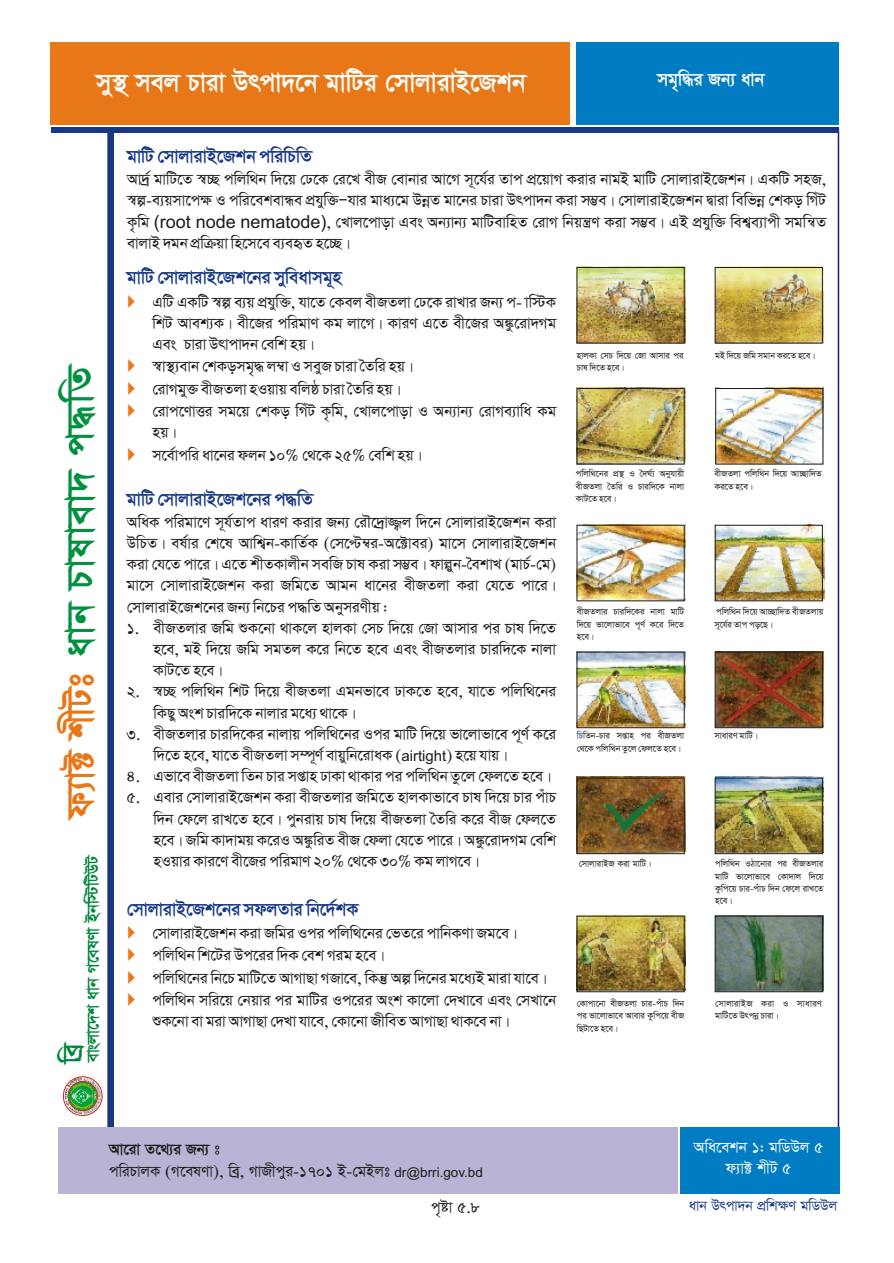
<style>
.page{position:relative;width:894px;height:1263px;background:#fff}
.page>*{position:absolute;margin:0;border:0;box-sizing:border-box;transform-origin:0 0}
.t1{font:700 45px "Sutonny MJ";color:#009140}
.t2{font:700 30px "Sutonny MJ";color:#fff}
.t3{font:700 30px "Sutonny MJ";color:#00853d}
.t4{font:700 21px "Sutonny MJ";color:#173885}
.t5{font:700 21px "Sutonny MJ";color:#fff}
.t6{font:700 19.5px "Sutonny MJ";color:#00853d}
.t7{font:18px/21.1px "Sutonny MJ";color:#1f1a17}
.t8{font:18px/21.1px "Sutonny MJ";color:#fff;text-align:center}
.t9{font:16.5px "Sutonny MJ";color:#173885}
.t10{font:10.5px/12.3px "Sutonny MJ";color:#1f1a17}
.t11{font:10.5px/12.3px "Sutonny MJ";letter-spacing:.02em;color:#1f1a17}
.s1{font-family:"Arial"}
.s2{color:#e87817}
.s3{font-family:"Arial";font-size:15px}
.s4{color:#173885}
.s5{font-weight:700}
.s6{font-family:"Arial";font-size:13.5px}
</style>
<div class="page">
<div style="left:51px;top:42px;width:519px;height:83px;background:#e87817"></div>
<div style="left:577px;top:42px;width:262px;height:83px;background:#007dc2"></div>
<div style="left:51px;top:127px;width:788px;height:6px;background:#173885"></div>
<div style="left:108px;top:129px;width:6px;height:998px;background:#173885"></div>
<div style="left:59px;top:1127px;width:620px;height:67px;background:#bab3d6"></div>
<div style="left:680px;top:1127px;width:159px;height:67px;background:#007dc2"></div>
<div style="left:63px;top:1076px;width:40px;height:40px;border:1px solid #d9261c;border-radius:50%"></div>
<svg style="left:65px;top:1077px;width:36px;height:37px"></svg>
<img style="left:577px;top:266px;width:108px;height:75px">
<img style="left:715px;top:266px;width:109px;height:77px">
<img style="left:577px;top:387px;width:108px;height:75px">
<img style="left:716px;top:387px;width:108px;height:77px">
<img style="left:577px;top:524px;width:108px;height:75px">
<img style="left:716px;top:524px;width:108px;height:77px">
<img style="left:577px;top:651px;width:108px;height:75px">
<img style="left:715px;top:651px;width:110px;height:77px">
<img style="left:577px;top:777px;width:109px;height:77px">
<img style="left:715px;top:777px;width:109px;height:77px">
<img style="left:577px;top:915px;width:108px;height:75px">
<img style="left:715px;top:915px;width:109px;height:77px">
<div style="left:577px;top:267px;width:108px;height:76px;border:1px solid #1f1a17"></div>
<div style="left:715px;top:267px;width:108px;height:76px;border:1px solid #1f1a17"></div>
<div style="left:577px;top:388px;width:108px;height:76px;border:1px solid #1f1a17"></div>
<div style="left:715px;top:388px;width:108px;height:76px;border:1px solid #1f1a17"></div>
<div style="left:577px;top:525px;width:108px;height:76px;border:1px solid #1f1a17"></div>
<div style="left:715px;top:525px;width:108px;height:76px;border:1px solid #1f1a17"></div>
<div style="left:577px;top:652px;width:108px;height:76px;border:1px solid #1f1a17"></div>
<div style="left:715px;top:652px;width:108px;height:76px;border:1px solid #1f1a17"></div>
<div style="left:577px;top:778px;width:108px;height:76px;border:1px solid #1f1a17"></div>
<div style="left:715px;top:778px;width:108px;height:76px;border:1px solid #1f1a17"></div>
<div style="left:577px;top:916px;width:108px;height:76px;border:1px solid #1f1a17"></div>
<div style="left:715px;top:916px;width:108px;height:76px;border:1px solid #1f1a17"></div>
<h2 class="t2" style="left:96px;top:68px;width:431px">MY¯’ MEJ PVIV DRCV`‡B GVWUI †MVJVIVB‡RKB</h2>
<p class="t5" style="left:658px;top:70px;width:108px">MG„W×I RB¨ AVB</p>
<p class="t4" style="left:127px;top:146px;width:186px">GVWU †MVJVIVB‡RKB CWIWPWZ</p>
<p class="t7" style="left:127px;top:169px;width:703px;text-align:justify">AV`ª© GVWU‡Z ¯^”Q CWJW_B W`‡Q †X‡K †I‡L EXR †EVBVI AV‡M M~‡H©I ZVC CÖ‡QVM KIVI BVGB GVWU †MVJVIVB‡RKB| GKWU MNR, ¯^Í-E¨QMV‡C¶ I CWI‡EKEVÜE CÖHYW³ÑHVI GVA¨‡G DBŒZ GV‡BI PVIV DRCV`B KIV M¤¢E| †MVJVIVB‡RKB ØVIV WEWFBŒ †KKO WMUU K…WG <span class="s1">(root node nematode)</span>, †LVJ‡CVOV GES AB¨VB¨ GVWUEVWNZ †IVM WBQŠ¿Y KIV M¤¢E| GB CÖHYW³ WEK¦E¨VCX MGWŠ^Z EVJVB `GB CÖWΜQV WN‡M‡E E¨EÜZ N‡”Q|</p>
<h1 class="t1" style="left:58px;top:818px;width:459px;rotate:-90deg"><span class="s2">D¨V± KXUT</span> AVB PVLVEV` C×WZ</h1>
<p class="t6" style="left:84px;top:1062px;width:208px;rotate:-90deg">EVSJV‡`K AVB M‡ELYV BBW÷WUDU</p>
<h2 class="t3" style="left:57px;top:1063px;width:36px;rotate:-90deg">WEª</h2>
<p class="t4" style="left:127px;top:267px;width:220px">GVWU †MVJVIVB‡RK‡BI MYWEAVMG~N</p>
<p class="t7" style="left:152px;top:291px;width:405px;line-height:21.9px">GWU GKWU ¯^Í E¨Q CÖHYW³, HV‡Z †KEJ EXRZJV †X‡K IVLVI RB¨ C-VW÷K WKU AVEK¨K| EX‡RI CWIGVY KG JV‡M| KVIY G‡Z EX‡RI A¼Z‡IV`MG GES PVIV DRVCV`B †EWK NQ|<br>¯^V¯’¨EVB †KKOMG„× J¤^V I MEYR PVIV ˆZWI NQ|<br>†IVMGY³ EXRZJV NIQVQ EWJÔ PVIV ˆZWI NQ|<br>†IVC‡YVËI MG‡Q †KKO WMUU K…WG, †LVJ‡CVOV I AB¨VB¨ †IVME¨VWA KG NQ|<br>M‡E©VCWI AV‡BI DJB 10% †_‡K 25% †EWK NQ|</p>
<p class="t4" style="left:127px;top:489px;width:188px">GVWU †MVJVIVB‡RK‡BI C×WZ</p>
<p class="t7" style="left:127px;top:512px;width:431px;text-align:justify">AWAK CWIGV‡Y M~H©ZVC AVIY KIVI RB¨ †IŠ‡`ªV¾¡J W`‡B †MVJVIVB‡RKB KIV DWPZ| EL©VI †K‡L AVWK¦B-KVWZ©K (†M‡Þ¤^I-A‡±VEI) GV‡M †MVJVIVB‡RKB KIV †H‡Z CV‡I| G‡Z KXZKVJXB MEWR PVL KIV M¤¢E| DVÊYB-ˆEKVL (GVP©-†G)<br>GV‡M †MVJVIVB‡RKB KIV RWG‡Z AVGB AV‡BI EXRZJV KIV †H‡Z CV‡I| †MVJVIVB‡RK‡BI RB¨ WB‡PI C×WZ ABYMIYXQ :</p>
<p class="t7" style="left:153px;top:618px;width:404px;text-align:justify;text-indent:-26px">1. EXRZJVI RWG ÏK‡BV _VK‡J NVJKV †MP W`‡Q †RV AVMVI CI PVL W`‡Z N‡E, GB W`‡Q RWG MGZJ K‡I WB‡Z N‡E GES EXRZJVI PVIW`‡K BVJV KVU‡Z N‡E|</p>
<p class="t7" style="left:153px;top:681px;width:404px;text-indent:-26px">2. ¯^”Q CWJW_B WKU W`‡Q EXRZJV GGBFV‡E XVK‡Z N‡E, HV‡Z CWJW_‡BI<br>WKQYASK PVIW`‡K BVJVI G‡A¨ _V‡K|</p>
<p class="t7" style="left:153px;top:724px;width:404px;text-indent:-26px">3. EXRZJVI PVIW`‡KI BVJVQ CWJW_‡BI ICI GVWU W`‡Q FV‡JVFV‡E C~Y© K‡I<br>W`‡Z N‡E, HV‡Z EXRZJV M¤Ú~Y© EVQYWB‡IVAK (<span class="s3">airtight</span>) N‡Q HVQ|</p>
<p class="t7" style="left:127px;top:766px;width:426px">4. GFV‡E EXRZJV WZB PVI MßVN XVKV _VKVI CI CWJW_B ZZ‡J †DJ‡Z N‡E|</p>
<p class="t7" style="left:153px;top:787px;width:404px;text-align:justify;text-indent:-26px">5. GEVI †MVJVIVB‡RKB KIV EXRZJVI RWG‡Z NVJKVFV‡E PVL W`‡Q PVI CUVP W`B †D‡J IVL‡Z N‡E| CYBIVQ PVL W`‡Q EXRZJV ˆZWI K‡I EXR †DJ‡Z N‡E| RWG KV`VGQ K‡II A¼ZWIZ EXR †DJV †H‡Z CV‡I| A¼Z‡IV`MG †EWK NIQVI KVI‡Y EX‡RI CWIGVY 20% †_‡K 30% KG JVM‡E|</p>
<p class="t4" style="left:127px;top:899px;width:233px">†MVJVIVB‡RK‡BI MDJZVI WB‡`©KK</p>
<p class="t7" style="left:152px;top:922px;width:405px;line-height:22px">†MVJVIVB‡RKB KIV RWGI ICI CWJW_‡BI †FZ‡I CVWBKYV RG‡E| CWJW_B WK‡UI DC‡II W`K †EK MIG N‡E|<br>CWJW_‡BI WB‡P GVWU‡Z AVMVQV MRV‡E, WKŠ‘AÍ W`‡BI G‡A¨B GVIV HV‡E| CWJW_B MWI‡Q †BQVI CI GVWUI IC‡II ASK KV‡JV †`LV‡E GES †MLV‡B ÏK‡BV EV GIV AVMVQV †`LV HV‡E, †KV‡BV RXWEZ AVMVQV _VK‡E BV|</p>
<p class="t10" style="left:577px;top:349px;width:108px">NVJKV †MP W`‡Q †RV AVMVI CI<br>PVL W`‡Z N‡E|</p>
<p class="t10" style="left:715px;top:349px;width:102px">GB W`‡Q RWG MGVB KI‡Z N‡E|</p>
<p class="t10" style="left:576px;top:468px;width:110px;text-align:justify">CWJW_‡BI CÖ¯’ I ˆ`N©¨ ABYHVQX EXRZJV ˆZWI I PVIW`‡K BVJV KVU‡Z N‡E|</p>
<p class="t10" style="left:714px;top:468px;width:109px">EXRZJV CWJW_B W`‡Q AV”QVW`Z<br>KI‡Z N‡E|</p>
<p class="t10" style="left:577px;top:606px;width:109px;text-align:justify">EXRZJVI PVIW`‡KI BVJV GVWU W`‡Q FV‡JVFV‡E C~Y© K‡I W`‡Z N‡E|</p>
<p class="t10" style="left:714px;top:606px;width:111px">CWJW_B W`‡Q AV”QVW`Z EXRZJVQ<br>M~‡H©I ZVC CO‡Q|</p>
<p class="t10" style="left:577px;top:730px;width:109px"><span class="s4">WP</span>WZB-PVI MßVN CI EXRZJV †_‡K CWJW_B ZZ‡J †DJ‡Z N‡E|</p>
<p class="t10" style="left:714px;top:730px;width:45px">MVAVIY GVWU|</p>
<p class="t10" style="left:579px;top:858px;width:74px">†MVJVIVBR KIV GVWU|</p>
<p class="t10" style="left:715px;top:858px;width:110px;text-align:justify">CWJW_B IVV‡BVI CI EXRZJVI GVWU FV‡JVFV‡E †KV`VJ W`‡Q KZWC‡Q PVI-CUVP W`B †D‡J IVL‡Z N‡E|</p>
<p class="t10" style="left:577px;top:997px;width:109px;text-align:justify">†KVCV‡BV EXRZJV PVI-CUVP W`B CI FV‡JVFV‡E AVEVI KZWC‡Q EXR WQUV‡Z N‡E|</p>
<p class="t11" style="left:715px;top:997px;width:108px">†MVJVIVBR KIV I MVAVIY<br>GVWU‡Z DRCBŒ PVIV|</p>
<p class="t7" style="left:109px;top:1140px;width:375px"><span class="s5">AV‡IV Z‡_¨I RB¨</span> T<br>CWIPVJK (M‡ELYV), WEª, MVRXCYI-1701 B-†GBJT <span class="s6">dr@brri.gov.bd</span></p>
<p class="t7" style="left:431px;top:1197px;width:50px">C„ÓV 5.8</p>
<p class="t8" style="left:694px;top:1137px;width:131px">AWA‡EKB 1: GWWDJ 5<br>D¨V± KXU 5</p>
<p class="t9" style="left:689px;top:1198px;width:150px">AVB DRCV`B CÖWKŸY GWWDJ</p>
</div>
